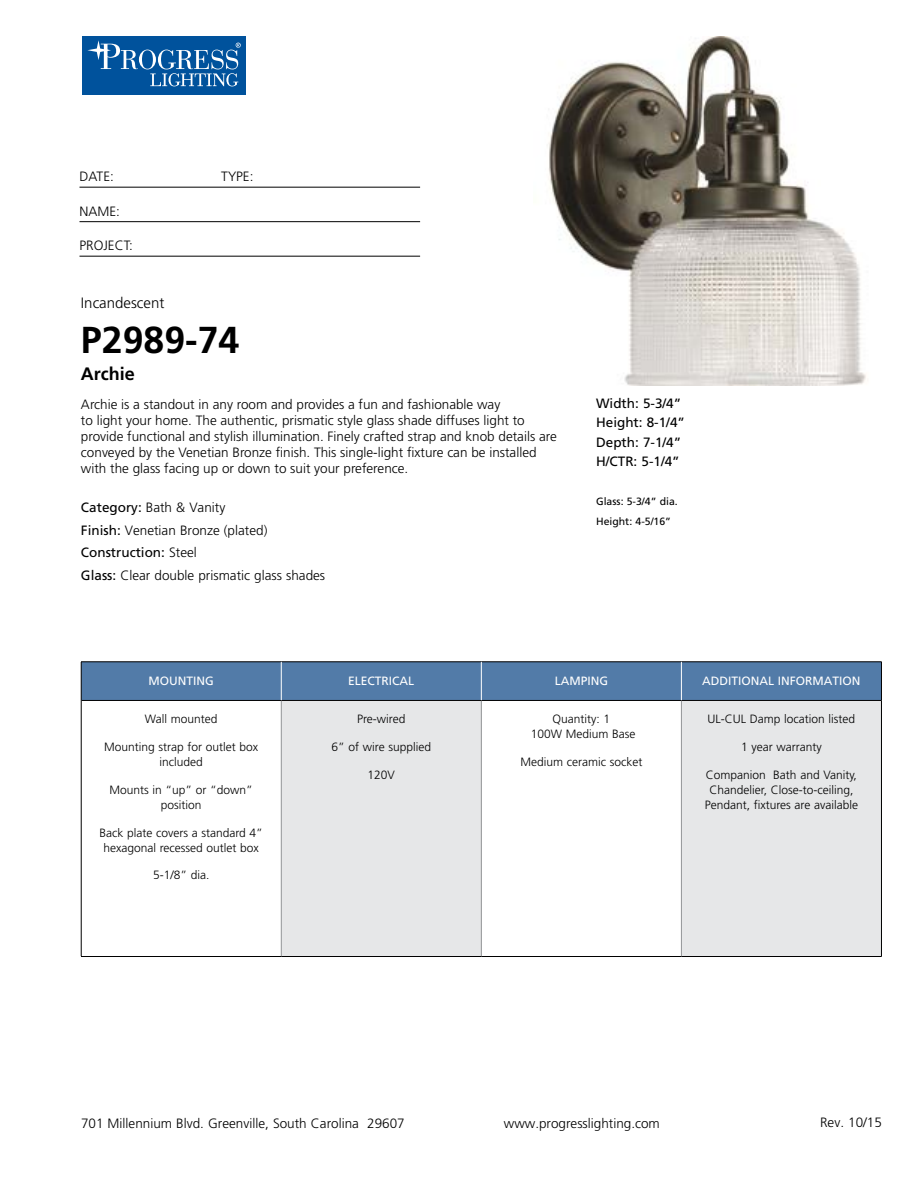
<style>
.page{position:relative;width:918px;height:1188px;background:#fff}
.page>*{position:absolute;margin:0;border:0;box-sizing:border-box;transform-origin:0 0}
.t1{font:700 37.5px "Frutiger";color:#000}
.t2{font:700 18px "Frutiger";color:#000}
.t3{font:300 15px "Frutiger";color:#000}
.t4{font:300 13.5px/16.2px "Frutiger";color:#000}
.t5{font:13.5px/19.5px "Frutiger";color:#000}
.t6{font:300 12px/15px "Frutiger";color:#000;text-align:center}
.t7{font:12px "Frutiger";color:#fff}
.t8{font:10.5px/19.5px "Frutiger";color:#000}
.s1{font-weight:400}
</style>
<div class="page">
<div style="left:82px;top:36px;width:164px;height:59px;background:#00529c"></div>
<svg style="left:139px;top:50px;width:17px;height:19px"></svg>
<div style="left:142px;top:50px;width:11px;height:19px;background:#00529c;border-radius:50%"></div>
<svg style="left:87px;top:40px;width:51px;height:29px"></svg>
<svg style="left:150px;top:43px;width:91px;height:43px"></svg>
<hr style="left:80px;top:187px;width:340px;height:1px;background:#000">
<hr style="left:80px;top:221px;width:340px;height:1px;background:#000">
<hr style="left:80px;top:256px;width:340px;height:1px;background:#000">
<div style="left:82px;top:663px;width:799px;height:37px;background:#527ba8"></div>
<div style="left:281px;top:700px;width:200px;height:257px;background:#e6e7e8"></div>
<div style="left:681px;top:700px;width:200px;height:257px;background:#e6e7e8"></div>
<hr style="left:281px;top:701px;width:1px;height:255px;background:#939598">
<hr style="left:481px;top:701px;width:1px;height:255px;background:#939598">
<hr style="left:681px;top:701px;width:1px;height:255px;background:#939598">
<hr style="left:81px;top:700px;width:200px;height:1px;background:#000">
<hr style="left:281px;top:700px;width:200px;height:1px;background:#000">
<hr style="left:481px;top:700px;width:200px;height:1px;background:#000">
<hr style="left:681px;top:700px;width:200px;height:1px;background:#000">
<hr style="left:81px;top:956px;width:200px;height:1px;background:#000">
<hr style="left:281px;top:956px;width:200px;height:1px;background:#000">
<hr style="left:481px;top:956px;width:200px;height:1px;background:#000">
<hr style="left:681px;top:956px;width:201px;height:1px;background:#000">
<hr style="left:81px;top:662px;width:200px;height:1px;background:#000">
<hr style="left:81px;top:662px;width:1px;height:38px;background:#000">
<hr style="left:281px;top:662px;width:200px;height:1px;background:#000">
<hr style="left:481px;top:662px;width:200px;height:1px;background:#000">
<hr style="left:681px;top:662px;width:201px;height:1px;background:#000">
<hr style="left:881px;top:662px;width:1px;height:38px;background:#000">
<hr style="left:81px;top:700px;width:1px;height:256px;background:#000">
<hr style="left:881px;top:700px;width:1px;height:256px;background:#000">
<hr style="left:281px;top:662px;width:1px;height:38px;background:#fff">
<hr style="left:681px;top:662px;width:1px;height:38px;background:#fff">
<hr style="left:481px;top:662px;width:1px;height:38px;background:#fff">
<img style="left:547px;top:36px;width:319px;height:349px">
<p class="t4" style="left:80px;top:170px;width:36px">DATE:</p>
<p class="t4" style="left:221px;top:170px;width:34px">TYPE:</p>
<p class="t4" style="left:80px;top:204px;width:42px">NAME:</p>
<p class="t4" style="left:80px;top:239px;width:55px">PROJECT:</p>
<p class="t3" style="left:81px;top:297px;width:85px">Incandescent</p>
<h1 class="t1" style="left:81px;top:318px;width:160px">P2989-74</h1>
<h2 class="t2" style="left:81px;top:364px;width:55px">Archie</h2>
<p class="t4" style="left:81px;top:397px;width:477px">Archie is a standout in any room and provides a fun and fashionable way<br>to light your home. The authentic, prismatic style glass shade diffuses light to provide functional and stylish illumination. Finely crafted strap and knob details are conveyed by the Venetian Bronze finish. This single-light fixture can be installed with the glass facing up or down to suit your preference.</p>
<p class="t4" style="left:81px;top:497px;width:246px;line-height:22.5px"><span class="s1">Category:</span> Bath &amp; Vanity<br><span class="s1">Finish:</span> Venetian Bronze (plated)<br><span class="s1">Construction:</span> Steel<br><span class="s1">Glass:</span> Clear double prismatic glass shades</p>
<p class="t5" style="left:596px;top:395px;width:90px">Width: 5-3/4”<br>Height: 8-1/4”<br>Depth: 7-1/4”<br>H/CTR: 5-1/4”</p>
<p class="t8" style="left:596px;top:493px;width:83px">Glass: 5-3/4” dia.<br>Height: 4-5/16”</p>
<p class="t7" style="left:149px;top:676px;width:67px">MOUNTING</p>
<p class="t7" style="left:348px;top:676px;width:68px">ELECTRICAL</p>
<p class="t7" style="left:555px;top:676px;width:55px">LAMPING</p>
<p class="t7" style="left:702px;top:676px;width:160px">ADDITIONAL INFORMATION</p>
<p class="t6" style="left:145px;top:713px;width:74px">Wall mounted</p>
<p class="t6" style="left:104px;top:740px;width:156px">Mounting strap for outlet box included</p>
<p class="t6" style="left:110px;top:783px;width:145px">Mounts in “up” or “down” position</p>
<p class="t6" style="left:100px;top:826px;width:165px">Back plate covers a standard 4” hexagonal recessed outlet box</p>
<p class="t6" style="left:153px;top:869px;width:58px">5-1/8” dia.</p>
<p class="t6" style="left:357px;top:713px;width:50px">Pre-wired</p>
<p class="t6" style="left:332px;top:740px;width:101px">6” of wire supplied</p>
<p class="t6" style="left:368px;top:768px;width:29px">120V</p>
<p class="t6" style="left:708px;top:713px;width:149px">UL-CUL Damp location listed</p>
<p class="t6" style="left:741px;top:740px;width:82px">1 year warranty</p>
<p class="t6" style="left:705px;top:768px;width:155px">Companion Bath and Vanity,<br>Chandelier, Close-to-ceiling,<br>Pendant, fixtures are available</p>
<p class="t6" style="left:531px;top:713px;width:106px">Quantity: 1<br>100W Medium Base</p>
<p class="t6" style="left:520px;top:755px;width:123px">Medium ceramic socket</p>
<p class="t4" style="left:81px;top:1116px;width:325px">701 Millennium Blvd. Greenville, South Carolina 29607</p>
<p class="t4" style="left:504px;top:1116px;width:158px">www.progresslighting.com</p>
<p class="t4" style="left:820px;top:1115px;width:63px">Rev. 10/15</p>
</div>
